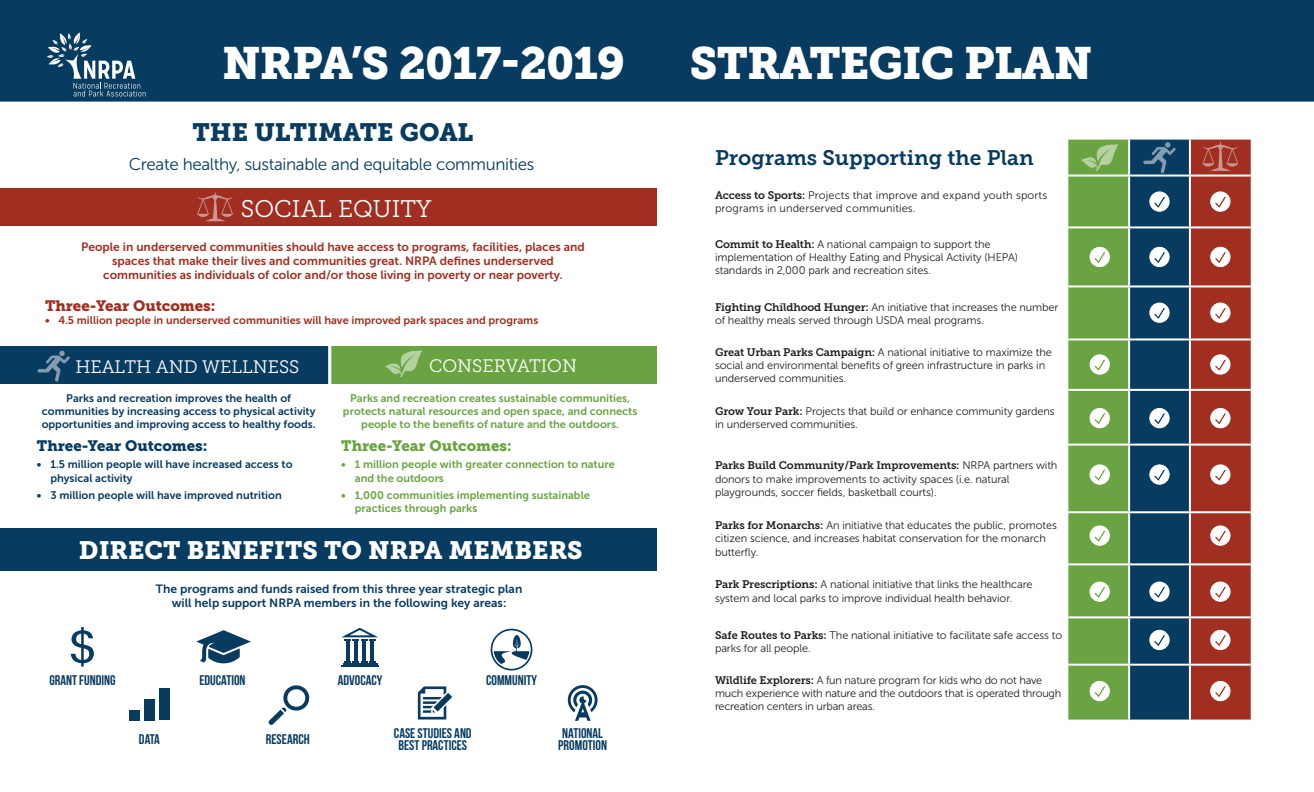
<style>
.page{position:relative;width:1314px;height:792px;background:#fff}
.page>*{position:absolute;margin:0;border:0;box-sizing:border-box;transform-origin:0 0}
.t1{font:45px "Museo Slab 900";letter-spacing:-.02em;color:#fff}
.t2{font:25px "Museo Slab 900";color:#fff}
.t3{font:25px "Museo Slab 900";color:#083b60}
.t4{font:24px "Museo Slab 300";color:#fff}
.t5{font:21px "Museo Slab 700";color:#083b60}
.t6{font:18px "Museo Slab 300";color:#fff}
.t7{font:17px "Museo Sans 300";letter-spacing:-.02em;color:#083b60}
.t8{font:15px "Museo Slab 900";color:#6aa442}
.t9{font:15px "Museo Slab 900";color:#083b60}
.Paragraph_Style_4{font:15px "Museo Slab 900";color:#a02f22}
.t10{font:14px "Bebas Neue";color:#083b60}
.Paragraph_Style_4-2{font:12px "Museo Sans 700";color:#a02f22}
.Paragraph_Style_4-3{font:12px "Museo Sans 700";color:#083b60}
.t11{font:11px/13.2px "Museo Sans 300";letter-spacing:-.01em;color:#231f20}
.t12{font:11px/13.2px "Museo Sans 700";color:#6aa442}
.Paragraph_Style_4-4{font:11px/13.2px "Museo Sans 700";color:#083b60;text-align:center}
.t13{font:11px/13.2px "Museo Sans 300";letter-spacing:.01em;color:#231f20}
.t14{font:11px "Museo Sans 700";color:#a02f22}
.s1{font-family:"Museo Slab 700"}
</style>
<div class="page">
<div style="left:0;top:347px;width:330px;height:37px;background:#083b60"></div>
<div style="left:328px;top:347px;width:329px;height:37px;background:#6aa442"></div>
<svg style="left:1068px;top:140px;width:183px;height:581px;background:#71705a"></svg>
<div style="left:0;top:189px;width:657px;height:37px;background:#a02f22"></div>
<svg style="left:491px;top:629px;width:41px;height:42px"></svg>
<div style="left:0;top:0;width:1314px;height:102px;background:#083b60"></div>
<hr style="left:346px;top:640px;width:4px;height:23px;background:#083b60">
<hr style="left:354px;top:640px;width:4px;height:23px;background:#083b60">
<hr style="left:363px;top:640px;width:3px;height:23px;background:#083b60">
<hr style="left:370px;top:640px;width:4px;height:23px;background:#083b60">
<svg style="left:343px;top:627px;width:35px;height:14px"></svg>
<svg style="left:344px;top:661px;width:31px;height:2px"></svg>
<hr style="left:343px;top:663px;width:34px;height:2px;background:#083b60">
<hr style="left:341px;top:665px;width:38px;height:2px;background:#083b60">
<svg style="left:71px;top:627px;width:23px;height:40px"></svg>
<div style="left:159px;top:689px;width:11px;height:31px;background:#083b60"></div>
<div style="left:144px;top:699px;width:11px;height:21px;background:#083b60"></div>
<div style="left:129px;top:710px;width:11px;height:10px;background:#083b60"></div>
<svg style="left:268px;top:685px;width:42px;height:40px"></svg>
<svg style="left:418px;top:686px;width:34px;height:34px"></svg>
<svg style="left:568px;top:685px;width:30px;height:36px"></svg>
<svg style="left:196px;top:630px;width:55px;height:34px"></svg>
<div style="left:0;top:528px;width:657px;height:43px;background:#083b60"></div>
<svg style="left:385px;top:350px;width:37px;height:27px"></svg>
<svg style="left:37px;top:350px;width:33px;height:32px"></svg>
<svg style="left:197px;top:192px;width:36px;height:30px"></svg>
<hr style="left:328px;top:344px;width:3px;height:43px;background:#fff">
<svg style="left:47px;top:32px;width:99px;height:65px;background:#335d7b"></svg>
<p class="t1" style="left:222px;top:37px;width:404px">NRPA’S 2017-2019</p>
<p class="t1" style="left:690px;top:37px;width:404px">STRATEGIC PLAN</p>
<p class="t3" style="left:193px;top:118px;width:282px">THE ULTIMATE GOAL</p>
<p class="t7" style="left:129px;top:155px;width:407px">Create healthy, sustainable and equitable communities</p>
<p class="t4" style="left:241px;top:195px;width:192px">SOCIAL EQUITY</p>
<p class="Paragraph_Style_4-2" style="left:81px;top:240px;width:505px">People in underserved communities should have access to programs, facilities, places and</p>
<p class="Paragraph_Style_4-2" style="left:112px;top:254px;width:443px">spaces that make their lives and communities great. NRPA defines underserved</p>
<p class="Paragraph_Style_4-2" style="left:103px;top:269px;width:461px">communities as individuals of color and/or those living in poverty or near poverty.</p>
<p class="Paragraph_Style_4" style="left:45px;top:297px;width:172px">Three-Year Outcomes:</p>
<p class="t14" style="left:45px;top:314px;width:495px">• 4.5 million people in underserved communities will have improved park spaces and programs</p>
<p class="t6" style="left:75px;top:357px;width:226px">HEALTH AND WELLNESS</p>
<p class="t6" style="left:429px;top:356px;width:149px">CONSERVATION</p>
<p class="Paragraph_Style_4-4" style="left:42px;top:391px;width:275px">Parks and recreation improves the health of communities by increasing access to physical activity opportunities and improving access to healthy foods.</p>
<p class="t9" style="left:37px;top:437px;width:172px">Three-Year Outcomes:</p>
<p class="Paragraph_Style_4-4" style="left:50px;top:458px;width:244px;text-align:left;text-indent:-14px">• 1.5 million people will have increased access to physical activity</p>
<p class="Paragraph_Style_4-4" style="left:37px;top:489px;width:246px">• 3 million people will have improved nutrition</p>
<p class="t12" style="left:343px;top:391px;width:296px;text-align:center">Parks and recreation creates sustainable communities, protects natural resources and open space, and connects people to the benefits of nature and the outdoors.</p>
<p class="t8" style="left:341px;top:437px;width:172px">Three-Year Outcomes:</p>
<p class="t12" style="left:355px;top:458px;width:262px;text-indent:-14px">• 1 million people with greater connection to nature and the outdoors</p>
<p class="t12" style="left:355px;top:489px;width:237px;text-indent:-14px">• 1,000 communities implementing sustainable practices through parks</p>
<p class="t2" style="left:79px;top:536px;width:505px">DIRECT BENEFITS TO NRPA MEMBERS</p>
<p class="Paragraph_Style_4-3" style="left:156px;top:582px;width:368px">The programs and funds raised from this three year strategic plan</p>
<p class="Paragraph_Style_4-3" style="left:172px;top:596px;width:336px">will help support NRPA members in the following key areas:</p>
<p class="t10" style="left:49px;top:672px;width:68px">GRANT FUNDING</p>
<p class="t10" style="left:199px;top:672px;width:48px">EDUCATION</p>
<p class="t10" style="left:338px;top:672px;width:46px">ADVOCACY</p>
<p class="t10" style="left:486px;top:672px;width:52px">COMMUNITY</p>
<p class="t10" style="left:139px;top:732px;width:23px">DATA</p>
<p class="t10" style="left:266px;top:732px;width:45px">RESEARCH</p>
<p class="t10" style="left:394px;top:726px;width:79px">CASE STUDIES AND</p>
<p class="t10" style="left:398px;top:738px;width:70px">BEST PRACTICES</p>
<p class="t10" style="left:562px;top:726px;width:42px">NATIONAL</p>
<p class="t10" style="left:558px;top:738px;width:50px">PROMOTION</p>
<p class="t5" style="left:715px;top:146px;width:320px">Programs Supporting the Plan</p>
<p class="t13" style="left:715px;top:189px;width:334px"><span class="s1">Access to Sports:</span> Projects that improve and expand youth sports programs in underserved communities.</p>
<p class="t11" style="left:715px;top:238px;width:304px"><span class="s1">Commit to Health:</span> A national campaign to support the implementation of Healthy Eating and Physical Activity (HEPA) standards in 2,000 park and recreation sites.</p>
<p class="t11" style="left:715px;top:300px;width:345px"><span class="s1">Fighting Childhood Hunger:</span> An initiative that increases the number of healthy meals served through USDA meal programs.</p>
<p class="t11" style="left:715px;top:345px;width:338px"><span class="s1">Great Urban Parks Campaign:</span> A national initiative to maximize the social and environmental benefits of green infrastructure in parks in underserved communities.</p>
<p class="t11" style="left:715px;top:404px;width:341px"><span class="s1">Grow Your Park:</span> Projects that build or enhance community gardens in underserved communities.</p>
<p class="t11" style="left:715px;top:459px;width:344px"><span class="s1">Parks Build Community/Park Improvements:</span> NRPA partners with donors to make improvements to activity spaces (i.e. natural playgrounds, soccer fields, basketball courts).</p>
<p class="t11" style="left:715px;top:519px;width:343px"><span class="s1">Parks for Monarchs:</span> An initiative that educates the public, promotes citizen science, and increases habitat conservation for the monarch butterfly.</p>
<p class="t11" style="left:715px;top:578px;width:319px"><span class="s1">Park Prescriptions:</span> A national initiative that links the healthcare system and local parks to improve individual health behavior.</p>
<p class="t11" style="left:715px;top:628px;width:349px"><span class="s1">Safe Routes to Parks:</span> The national initiative to facilitate safe access to parks for all people.</p>
<p class="t11" style="left:715px;top:673px;width:348px"><span class="s1">Wildlife Explorers:</span> A fun nature program for kids who do not have much experience with nature and the outdoors that is operated through recreation centers in urban areas.</p>
</div>
